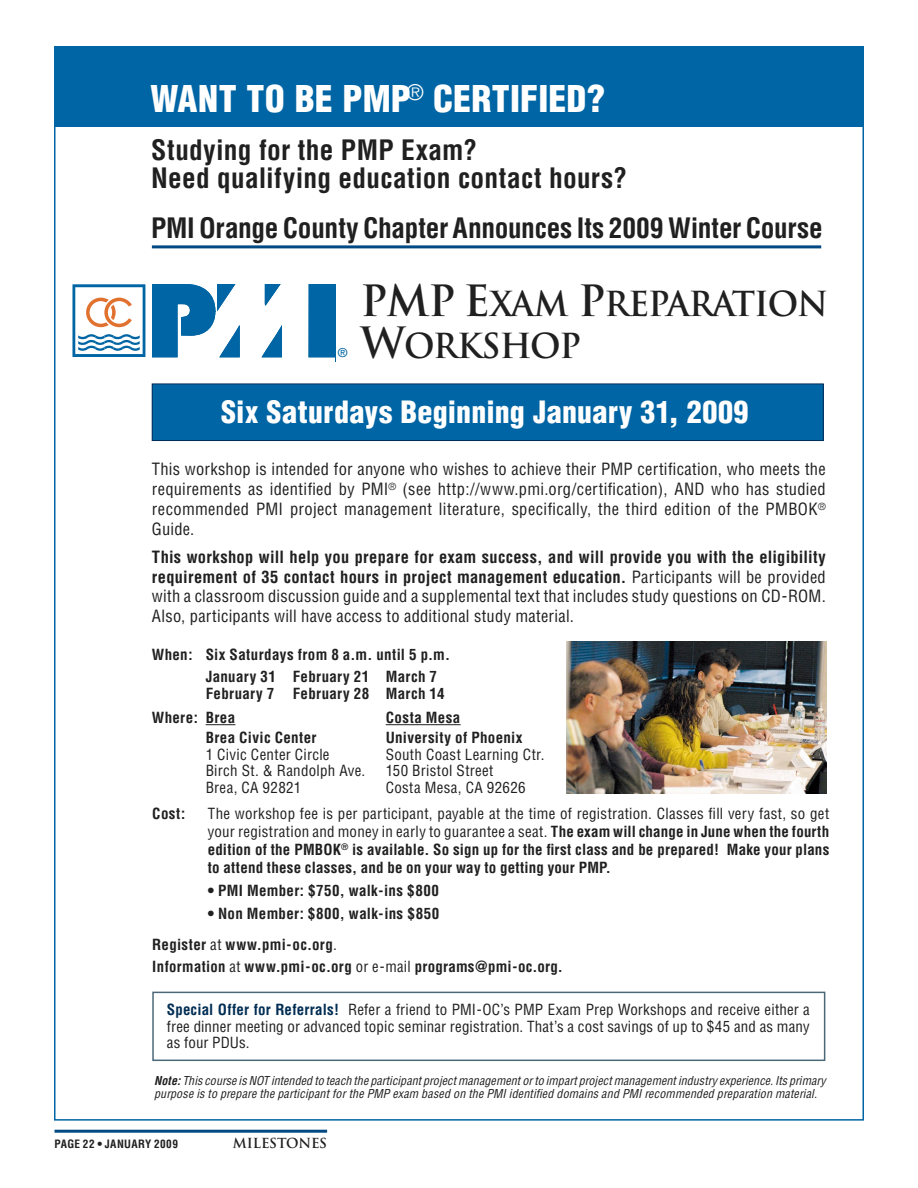
<style>
.page{position:relative;width:918px;height:1188px;background:#fff}
.page>*{position:absolute;margin:0;border:0;box-sizing:border-box;transform-origin:0 0}
.t1{font:900 condensed 36px "Helvetica";letter-spacing:.005em;color:#fff}
.t2{font:700 33.6px/42px "Trajan";letter-spacing:-.03em;color:#212020}
.t3{font:900 condensed 30px "Helvetica";letter-spacing:.01em;color:#fff}
.t4{font:700 condensed 27.45px/29px "Helvetica";letter-spacing:.005em;color:#212020}
.t5{font:condensed 16.5px/19.8px "Helvetica";letter-spacing:.02em;color:#212020;text-align:justify}
.t6{font:700 condensed 15px/18px "Helvetica";letter-spacing:.02em;color:#212020}
.t7{font:condensed 15px/16.5px "Helvetica";letter-spacing:.02em;color:#212020;text-align:justify}
.t8{font:700 13.5px "Trajan";letter-spacing:-.015em;color:#212020}
.t9{font:12.3px "Helvetica";color:#0065a4}
.t10{font:italic condensed 12px/13.5px "Helvetica";letter-spacing:.01em;color:#212020}
.t11{font:700 condensed 11.25px "Helvetica";letter-spacing:.035em;color:#212020}
.t12{font:9.9px "Helvetica";color:#0076b3}
.s1{font-size:42px}
.s2{font-weight:700}
.s3{font-weight:400}
.s4{font-weight:700;color:#002d54}
</style>
<div class="page">
<div style="left:54px;top:46px;width:810px;height:81px;background:#0065a4"></div>
<div style="left:152px;top:384px;width:671px;height:57px;background:#0065a4"></div>
<div style="left:152px;top:384px;width:672px;height:57px;border:1px solid #002d57"></div>
<hr style="left:152px;top:245px;width:669px;height:3px;background:#004983">
<img style="left:566px;top:642px;width:260px;height:152px">
<svg style="left:265px;top:284px;width:15px;height:21px"></svg>
<div style="left:309px;top:284px;width:26px;height:73px;background:#0065a4"></div>
<svg style="left:262px;top:325px;width:20px;height:32px"></svg>
<svg style="left:152px;top:284px;width:88px;height:73px"></svg>
<svg style="left:72px;top:284px;width:73px;height:73px"></svg>
<div style="left:152px;top:992px;width:673px;height:69px;border:2px solid #4c6979"></div>
<svg style="left:206px;top:724px;width:29px;height:1px"></svg>
<hr style="left:386px;top:724px;width:75px;height:1px;background:#212020">
<hr style="left:55px;top:1130px;width:272px;height:3px;background:#004983">
<h1 class="t1" style="left:150px;top:77px;width:456px">WANT TO BE PMP<sup>®</sup> CERTIFIED?</h1>
<h3 class="t4" style="left:151px;top:135px;width:477px">Studying for the PMP Exam?<br>Need qualifying education contact hours?</h3>
<h3 class="t4" style="left:151px;top:213px;width:673px">PMI Orange County Chapter Announces Its 2009 Winter Course</h3>
<p class="t12" style="left:339px;top:345px;width:9px">®</p>
<p class="t9" style="left:338px;top:346px;width:11px">®</p>
<h2 class="t2" style="left:361px;top:283px;width:469px"><span class="s1">PMP E</span>XAM <span class="s1">P</span>REPARATION<br><span class="s1">W</span>ORKSHOP</h2>
<h3 class="t3" style="left:221px;top:393px;width:529px">Six Saturdays Beginning January 31, 2009</h3>
<p class="t5" style="left:152px;top:459px;width:675px">This workshop is intended for anyone who wishes to achieve their PMP certification, who meets the requirements as identified by PMI<sup>®</sup> (see http://www.pmi.org/certification), AND who has studied recommended PMI project management literature, specifically, the third edition of the PMBOK<sup>® </sup>Guide.</p>
<p class="t5" style="left:152px;top:547px;width:675px"><span class="s2">This workshop will help you prepare for exam success, and will provide you with the eligibility requirement of 35 contact hours in project management education.</span> Participants will be provided with a classroom discussion guide and a supplemental text that includes study questions on CD-ROM.<br>Also, participants will have access to additional study material.</p>
<p class="t6" style="left:206px;top:644px;width:246px;line-height:21.9px;text-indent:-54px">When: Six Saturdays from 8 a.m. until 5 p.m.<br>January 31 February 21 March 7</p>
<p class="t6" style="left:152px;top:681px;width:294px;line-height:24.6px;text-indent:54px">February 7 February 28 March 14<br>Where: Brea</p>
<p class="t6" style="left:386px;top:709px;width:76px">Costa Mesa</p>
<p class="t6" style="left:206px;top:729px;width:112px">Brea Civic Center</p>
<p class="t6" style="left:386px;top:729px;width:138px">University of Phoenix</p>
<p class="t7" style="left:206px;top:746px;width:125px">1 Civic Center Circle</p>
<p class="t7" style="left:386px;top:746px;width:160px">South Coast Learning Ctr.</p>
<p class="t7" style="left:206px;top:762px;width:161px">Birch St. &amp; Randolph Ave.</p>
<p class="t7" style="left:386px;top:762px;width:109px">150 Bristol Street</p>
<p class="t7" style="left:206px;top:779px;width:97px">Brea, CA 92821</p>
<p class="t7" style="left:386px;top:779px;width:142px">Costa Mesa, CA 92626</p>
<p class="t6" style="left:152px;top:804px;width:35px">Cost:</p>
<p class="t6" style="left:208px;top:804px;width:623px;text-align:justify"><span class="s3">The workshop fee is per participant, payable at the time of registration. Classes fill very fast, so get your registration and money in early to guarantee a seat.</span> The exam will change in June when the fourth edition of the PMBOK<sup>®</sup> is available. So sign up for the first class and be prepared! Make your plans to attend these classes, and be on your way to getting your PMP.</p>
<p class="t6" style="left:208px;top:881px;width:233px">• PMI Member: $750, walk-ins $800</p>
<p class="t6" style="left:152px;top:899px;width:289px;line-height:30.6px;text-indent:55px">• Non Member: $800, walk-ins $850<br>Register <span class="s3">at</span> www.pmi-oc.org<span class="s3">.</span></p>
<p class="t6" style="left:152px;top:957px;width:412px">Information <span class="s3">at</span> www.pmi-oc.org <span class="s3">or e-mail</span> programs@pmi-oc.org.</p>
<p class="t7" style="left:167px;top:1001px;width:645px"><span class="s4">Special Offer for Referrals!</span> Refer a friend to PMI-OC’s PMP Exam Prep Workshops and receive either a free dinner meeting or advanced topic seminar registration. That’s a cost savings of up to $45 and as many as four PDUs.</p>
<p class="t10" style="left:154px;top:1074px;width:673px"><span class="s2">Note:</span> This course is NOT intended to teach the participant project management or to impart project management industry experience. Its primary purpose is to prepare the participant for the PMP exam based on the PMI identified domains and PMI recommended preparation material.</p>
<p class="t11" style="left:55px;top:1137px;width:125px">PAGE 22 • JANUARY 2009</p>
<p class="t8" style="left:233px;top:1135px;width:96px">MILESTONES</p>
</div>
